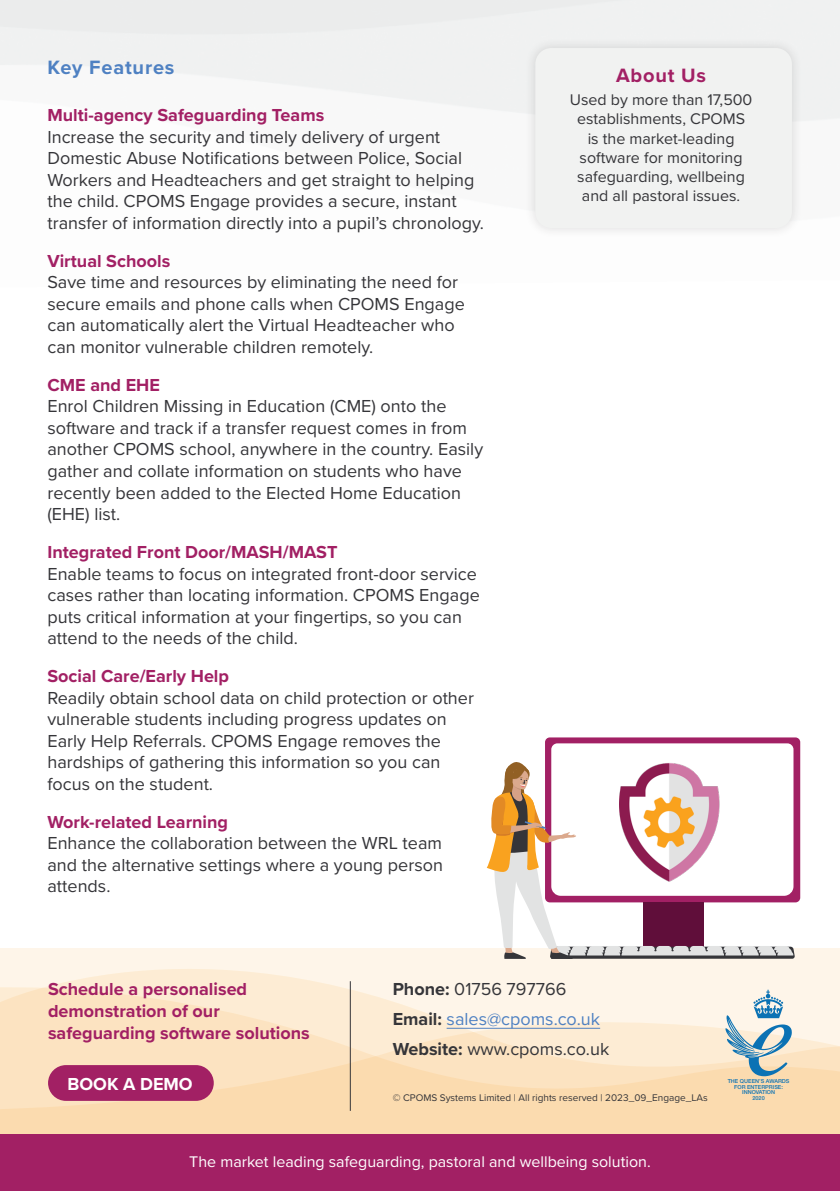
<style>
.page{position:relative;width:840px;height:1191px;background:#fff}
.page>*{position:absolute;margin:0;border:0;box-sizing:border-box;transform-origin:0 0}
.Subhead_A{font:700 20px "Proxima Nova";letter-spacing:.04em;color:#4f81c2}
.t1{font:700 20px "Proxima Nova";letter-spacing:.04em;color:#a22064}
.Body{font:18px/21.6px "Proxima Nova";color:#353539}
.Subhead_B{font:700 18px/21.6px "Proxima Nova";color:#a22064}
.t2{font:700 18px "Proxima Nova";color:#fff}
.t3{font:16px/19.2px "Proxima Nova";color:#353539;text-align:center}
.t4{font:16px "Proxima Nova";color:#fff}
.t5{font:10px "Proxima Nova";color:#353539}
.t6{font:500 5.6px/5.6px "Helvetica Neue LT Pro";color:#0b72b4;text-align:center}
.s1{font-weight:700}
.s2{color:#4f81c2}
</style>
<div class="page">
<div style="left:524px;top:37px;width:278px;height:202px;background:#231f20;opacity:.15"></div>
<div style="left:535px;top:48px;width:256px;height:180px;background:#f1f2f1;border-radius:16px"></div>
<div style="left:0;top:947px;width:839px;height:187px;background:#fef5e9"></div>
<svg style="left:55px;top:969px;width:295px;height:16px;fill:#fdecd4"></svg>
<svg style="left:0;top:985px;width:443px;height:35px;background:#fce9cf"></svg>
<svg style="left:0;top:1020px;width:839px;height:114px;background:#fbe0bb"></svg>
<div style="left:0;top:1134px;width:839px;height:57px;background:#a22064"></div>
<hr style="left:446px;top:1027px;width:153px;height:1px;background:#4f81c2">
<div style="left:48px;top:1065px;width:166px;height:35px;background:#a22064;border-radius:18px"></div>
<hr style="left:350px;top:981px;width:1px;height:129px;background:#353539">
<svg style="left:725px;top:989px;width:66px;height:87px"></svg>
<div style="left:544px;top:737px;width:255px;height:165px;background:#a22064;border-radius:5px"></div>
<svg style="left:486px;top:743px;width:308px;height:216px"></svg>
<img style="left:619px;top:762px;width:106px;height:122px">
<p class="Subhead_A" style="left:47px;top:52px;width:128px">Key Features</p>
<p class="Subhead_B" style="left:47px;top:104px;width:278px">Multi-agency Safeguarding Teams</p>
<p class="Body" style="left:47px;top:125px;width:438px">Increase the security and timely delivery of urgent Domestic Abuse Notifications between Police, Social Workers and Headteachers and get straight to helping the child. CPOMS Engage provides a secure, instant transfer of information directly into a pupil’s chronology.</p>
<p class="Subhead_B" style="left:47px;top:249px;width:124px">Virtual Schools</p>
<p class="Body" style="left:47px;top:271px;width:419px">Save time and resources by eliminating the need for secure emails and phone calls when CPOMS Engage can automatically alert the Virtual Headteacher who can monitor vulnerable children remotely.</p>
<p class="Subhead_B" style="left:47px;top:373px;width:114px">CME and EHE</p>
<p class="Body" style="left:47px;top:395px;width:437px">Enrol Children Missing in Education (CME) onto the software and track if a transfer request comes in from another CPOMS school, anywhere in the country. Easily gather and collate information on students who have recently been added to the Elected Home Education (EHE) list.</p>
<p class="Subhead_B" style="left:47px;top:541px;width:291px">Integrated Front Door/MASH/MAST</p>
<p class="Body" style="left:47px;top:562px;width:433px">Enable teams to focus on integrated front-door service cases rather than locating information. CPOMS Engage puts critical information at your fingertips, so you can attend to the needs of the child.</p>
<p class="Subhead_B" style="left:47px;top:665px;width:183px">Social Care/Early Help</p>
<p class="Body" style="left:47px;top:686px;width:428px">Readily obtain school data on child protection or other vulnerable students including progress updates on Early Help Referrals. CPOMS Engage removes the hardships of gathering this information so you can focus on the student.</p>
<p class="Subhead_B" style="left:47px;top:810px;width:182px">Work-related Learning</p>
<p class="Body" style="left:47px;top:831px;width:397px;text-align:justify">Enhance the collaboration between the WRL team and the alternative settings where a young person attends.</p>
<p class="t1" style="left:615px;top:60px;width:92px">About Us</p>
<p class="t3" style="left:569px;top:90px;width:184px">Used by more than 17,500 establishments, CPOMS is the market-leading software for monitoring safeguarding, wellbeing and all pastoral issues.</p>
<p class="Subhead_B" style="left:48px;top:978px;width:263px">Schedule a personalised demonstration of our safeguarding software solutions</p>
<p class="t2" style="left:67px;top:1070px;width:127px">BOOK A DEMO</p>
<p class="t6" style="left:727px;top:1078px;width:63px">THE QUEEN’S AWARDS<br>FOR ENTERPRISE:<br>INNOVATION<br>2020</p>
<p class="Body" style="left:392px;top:973px;width:218px;line-height:30px"><span class="s1">Phone:</span> 01756 797766<br><span class="s1">Email:</span> <span class="s2">sales@cpoms.co.uk<br></span><span class="s1">Website:</span> www.cpoms.co.uk</p>
<p class="t5" style="left:392px;top:1089px;width:316px">© CPOMS Systems Limited | All rights reserved | 2023_09_Engage_LAs</p>
<p class="t4" style="left:189px;top:1149px;width:462px">The market leading safeguarding, pastoral and wellbeing solution.</p>
</div>
